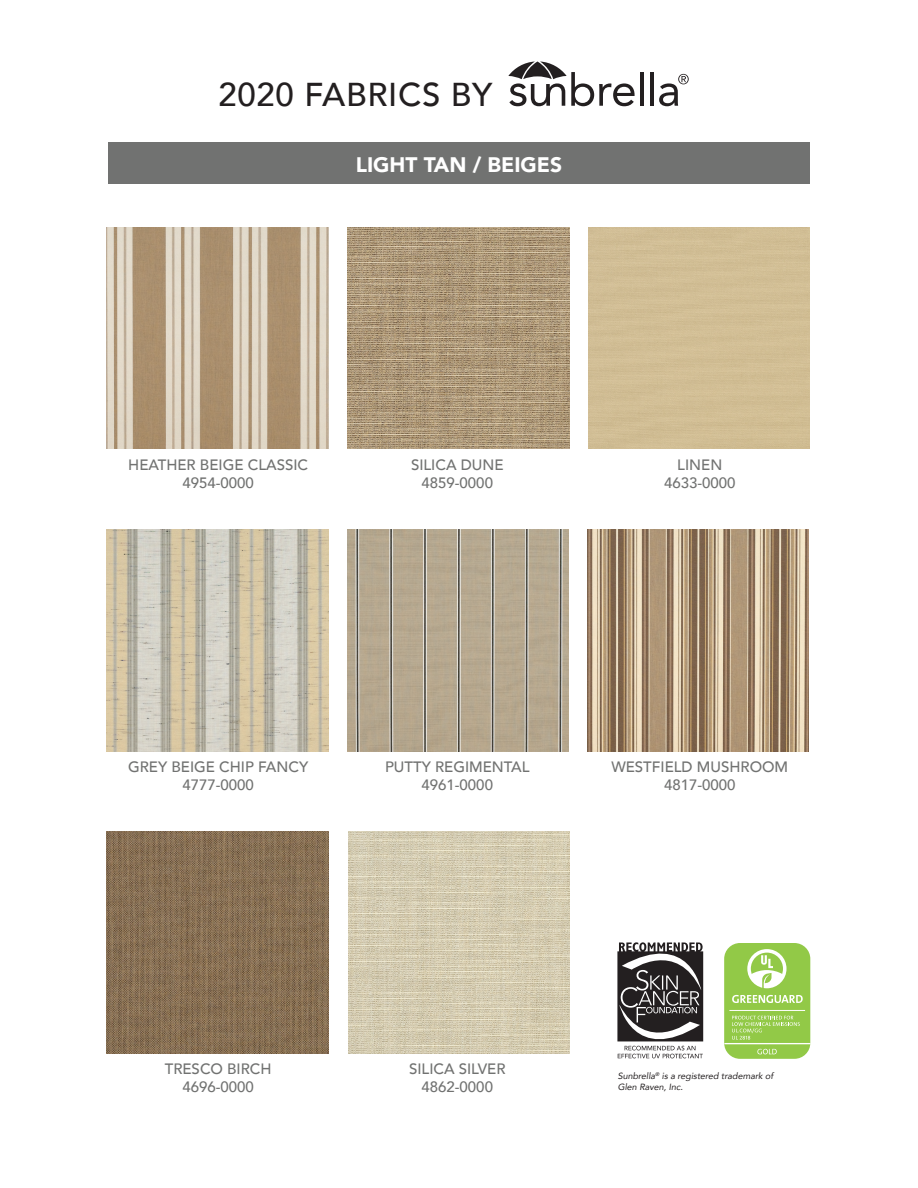
<style>
.page{position:relative;width:918px;height:1188px;background:#fff}
.page>*{position:absolute;margin:0;border:0;box-sizing:border-box;transform-origin:0 0}
.t1{font:500 33px "Avenir";letter-spacing:.02em;color:#231f20}
.t2{font:900 21px "Avenir";color:#fff}
.t3{font:500 15px "Avenir";color:#717271}
.t4{font:italic 9px/10.8px "Avenir";color:#231f20}
</style>
<div class="page">
<svg style="left:508px;top:61px;width:127px;height:45px"></svg>
<hr style="left:640px;top:72px;width:4px;height:34px;background:#231f20">
<hr style="left:650px;top:72px;width:4px;height:34px;background:#231f20">
<svg style="left:659px;top:74px;width:30px;height:32px"></svg>
<div style="left:108px;top:143px;width:702px;height:41px;background:#717271"></div>
<img style="left:107px;top:529px;width:221px;height:222px">
<img style="left:348px;top:832px;width:222px;height:221px">
<img style="left:107px;top:227px;width:221px;height:222px">
<img style="left:347px;top:529px;width:222px;height:222px">
<img style="left:348px;top:227px;width:221px;height:222px">
<img style="left:587px;top:529px;width:222px;height:222px">
<img style="left:107px;top:832px;width:221px;height:221px">
<svg style="left:617px;top:942px;width:86px;height:116px"></svg>
<div style="left:724px;top:943px;width:86px;height:116px;background:#92c947;border-radius:16px"></div>
<hr style="left:724px;top:1043px;width:87px;height:1px;background:#fff">
<svg style="left:757px;top:1049px;width:20px;height:5px"></svg>
<svg style="left:747px;top:949px;width:40px;height:40px"></svg>
<svg style="left:732px;top:1016px;width:68px;height:24px"></svg>
<hr style="left:729px;top:1010px;width:76px;height:1px;background:#fff">
<svg style="left:732px;top:995px;width:71px;height:8px"></svg>
<p class="t1" style="left:218px;top:66px;width:276px">2020 FABRICS BY</p>
<p class="t2" style="left:356px;top:147px;width:208px">LIGHT TAN / BEIGES</p>
<p class="t3" style="left:128px;top:452px;width:181px">HEATHER BEIGE CLASSIC</p>
<p class="t3" style="left:182px;top:470px;width:73px">4954-0000</p>
<p class="t3" style="left:411px;top:452px;width:94px">SILICA DUNE</p>
<p class="t3" style="left:422px;top:470px;width:73px">4859-0000</p>
<p class="t3" style="left:677px;top:452px;width:46px">LINEN</p>
<p class="t3" style="left:664px;top:470px;width:73px">4633-0000</p>
<p class="t3" style="left:128px;top:754px;width:182px">GREY BEIGE CHIP FANCY</p>
<p class="t3" style="left:182px;top:772px;width:73px">4777-0000</p>
<p class="t3" style="left:385px;top:754px;width:146px">PUTTY REGIMENTAL</p>
<p class="t3" style="left:422px;top:772px;width:73px">4961-0000</p>
<p class="t3" style="left:611px;top:754px;width:178px">WESTFIELD MUSHROOM</p>
<p class="t3" style="left:664px;top:772px;width:73px">4817-0000</p>
<p class="t3" style="left:165px;top:1056px;width:108px">TRESCO BIRCH</p>
<p class="t3" style="left:182px;top:1074px;width:73px">4696-0000</p>
<p class="t3" style="left:409px;top:1056px;width:98px">SILICA SILVER</p>
<p class="t3" style="left:422px;top:1074px;width:73px">4862-0000</p>
<p class="t4" style="left:618px;top:1071px;width:157px">Sunbrella<sup>®</sup> is a registered trademark of<br>Glen Raven, Inc.</p>
</div>
